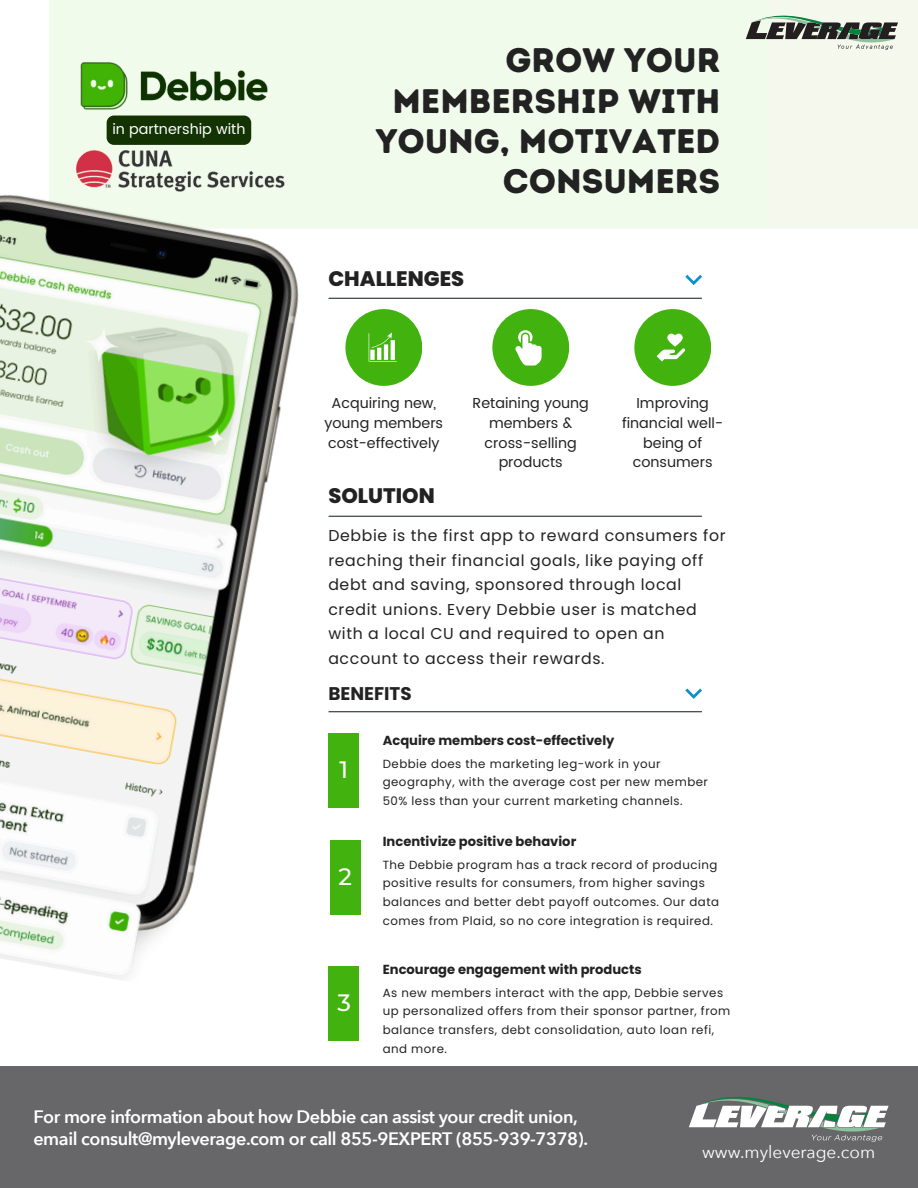
<style>
.page{position:relative;width:918px;height:1188px;background:#fff}
.page>*{position:absolute;margin:0;border:0;box-sizing:border-box;transform-origin:0 0}
.t1{font:34.05px/40.3px "Intro Rust Base";color:#222;text-align:right}
.t2{font:500 23.55px "Montserrat";color:#fff}
.t3{font:800 21px "Poppins";color:#222}
.t4{font:700 18.3px "Poppins";color:#222}
.t5{font:600 18px/21.6px "Avenir Next";letter-spacing:-.025em;color:#fff}
.t6{font:17.25px "Avenir Next";color:#fff}
.t7{font:15.75px/24.6px "Poppins";letter-spacing:.04em;color:#222}
.t8{font:14.4px/19.6px "Poppins";color:#222;text-align:center}
.t9{font:14.4px "Poppins";color:#fff}
.t10{font:700 13.05px "Poppins";color:#222}
.t11{font:11.85px/18.6px "Poppins";letter-spacing:.04em;color:#222}
</style>
<div class="page">
<div style="left:49px;top:0;width:721px;height:229px;background:#f1fbec"></div>
<div style="left:328px;top:734px;width:31px;height:74px;background:#42b30e"></div>
<div style="left:330px;top:841px;width:31px;height:74px;background:#42b30e"></div>
<div style="left:328px;top:966px;width:31px;height:75px;background:#42b30e"></div>
<hr style="left:329px;top:298px;width:373px;height:1px;background:#0b1623">
<hr style="left:329px;top:516px;width:373px;height:1px;background:#0b1623">
<hr style="left:329px;top:711px;width:373px;height:1px;background:#0b1623">
<div style="left:345px;top:309px;width:77px;height:77px;background:#42b30e;border-radius:38px"></div>
<div style="left:492px;top:309px;width:77px;height:77px;background:#42b30e;border-radius:38px"></div>
<svg style="left:515px;top:330px;width:27px;height:36px"></svg>
<div style="left:634px;top:309px;width:77px;height:77px;background:#42b30e;border-radius:38px"></div>
<svg style="left:657px;top:334px;width:28px;height:28px"></svg>
<svg style="left:369px;top:332px;width:28px;height:30px"></svg>
<svg style="left:685px;top:275px;width:17px;height:10px"></svg>
<svg style="left:685px;top:689px;width:17px;height:10px"></svg>
<img style="left:65px;top:0;width:212px;height:140px">
<img style="left:0;top:187px;width:315px;height:793px">
<img style="left:65px;top:140px;width:228px;height:57px">
<div style="left:107px;top:116px;width:144px;height:29px;background:#133303;border-radius:7px"></div>
<div style="left:0;top:1067px;width:918px;height:121px;background:#67676a"></div>
<svg style="left:689px;top:1096px;width:200px;height:46px"></svg>
<div style="left:770px;top:0;width:148px;height:229px;background:#f5f9ed"></div>
<svg style="left:746px;top:14px;width:152px;height:36px"></svg>
<p class="t9" style="left:112px;top:119px;width:135px">in partnership with</p>
<h1 class="t1" style="left:376px;top:41px;width:346px">GROW YOUR<br>MEMBERSHIP WITH<br>YOUNG, MOTIVATED<br>CONSUMERS</h1>
<h3 class="t3" style="left:328px;top:267px;width:137px">CHALLENGES</h3>
<p class="t8" style="left:324px;top:394px;width:120px">Acquiring new, young members cost-effectively</p>
<p class="t8" style="left:473px;top:394px;width:118px">Retaining young members &amp; cross-selling products</p>
<p class="t8" style="left:622px;top:394px;width:103px">Improving financial well&shy;being of consumers</p>
<h3 class="t3" style="left:328px;top:484px;width:108px">SOLUTION</h3>
<p class="t7" style="left:328px;top:523px;width:399px">Debbie is the first app to reward consumers for reaching their financial goals, like paying off debt and saving, sponsored through local credit unions. Every Debbie user is matched with a local CU and required to open an account to access their rewards.</p>
<h3 class="t4" style="left:328px;top:683px;width:85px">BENEFITS</h3>
<h2 class="t2" style="left:339px;top:753px;width:10px">1</h2>
<h2 class="t2" style="left:339px;top:860px;width:15px">2</h2>
<h2 class="t2" style="left:337px;top:986px;width:15px">3</h2>
<p class="t10" style="left:383px;top:733px;width:233px">Acquire members cost-effectively</p>
<p class="t11" style="left:383px;top:754px;width:327px">Debbie does the marketing leg-work in your geography, with the average cost per new member<br>50% less than your current marketing channels.</p>
<p class="t10" style="left:383px;top:834px;width:195px">Incentivize positive behavior</p>
<p class="t11" style="left:383px;top:855px;width:338px">The Debbie program has a track record of producing positive results for consumers, from higher savings balances and better debt payoff outcomes. Our data comes from Plaid, so no core integration is required.</p>
<p class="t10" style="left:383px;top:962px;width:261px">Encourage engagement with products</p>
<p class="t11" style="left:383px;top:983px;width:349px">As new members interact with the app, Debbie serves up personalized offers from their sponsor partner, from balance transfers, debt consolidation, auto loan refi, and more.</p>
<h3 class="t5" style="left:33px;top:1105px;width:556px">For more information about how Debbie can assist your credit union, email consult@myleverage.com or call 855-9EXPERT (855-939-7378).</h3>
<h3 class="t6" style="left:702px;top:1137px;width:175px">www.myleverage.com</h3>
</div>
